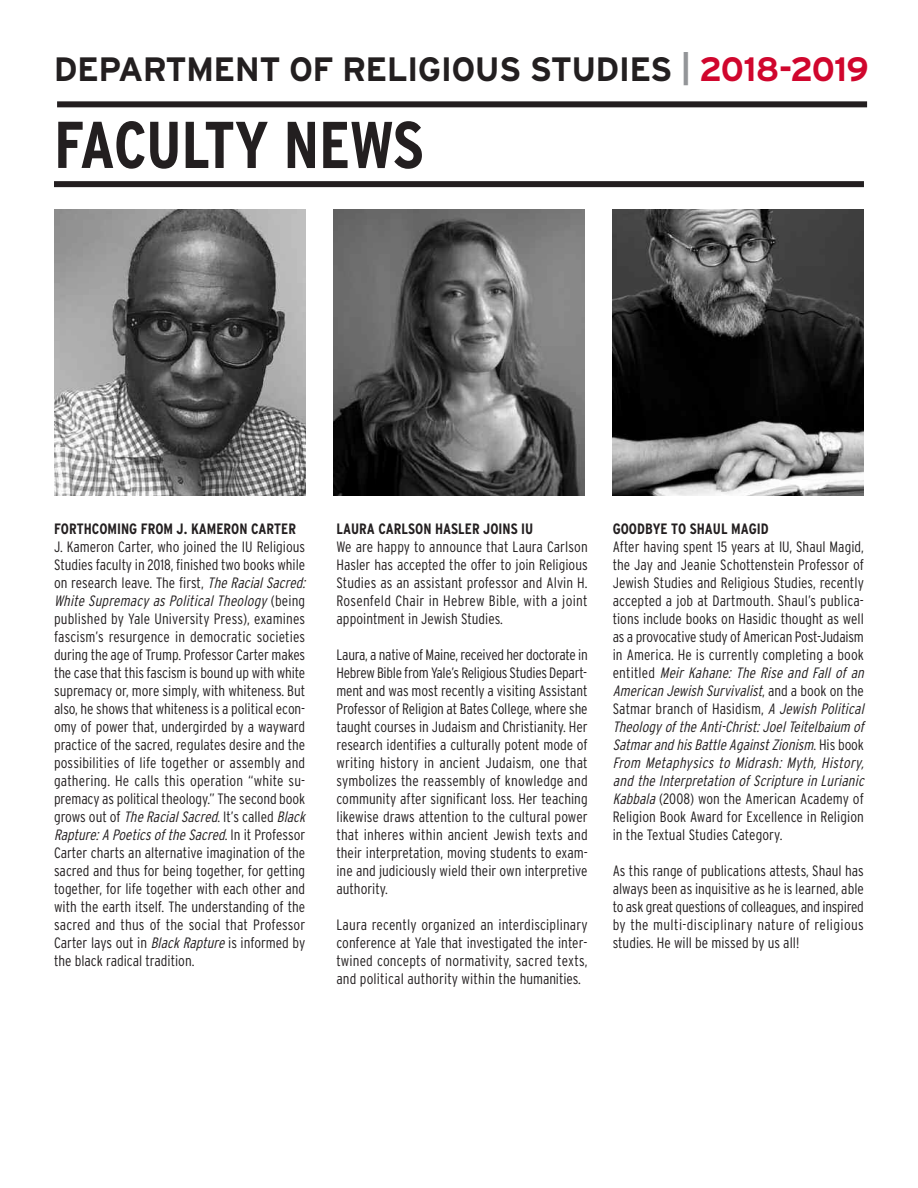
<style>
.page{position:relative;width:918px;height:1188px;background:#fff}
.page>*{position:absolute;margin:0;border:0;box-sizing:border-box;transform-origin:0 0}
.t1{font:700 condensed 66px "Interstate";letter-spacing:-.01em;color:#231f20}
.t2{font:700 33.75px "Interstate";letter-spacing:-.02em;color:#231f20}
.t3{font:300 condensed 15px/18px "Interstate";color:#231f20;text-align:justify}
.t4{font:700 condensed 15px "Interstate";color:#231f20}
.s1{color:#939598}
.s2{color:#d0062d}
.s3{font-style:italic}
</style>
<div class="page">
<div style="left:57px;top:101px;width:810px;height:6px;background:#231f20"></div>
<div style="left:54px;top:181px;width:810px;height:6px;background:#231f20"></div>
<img style="left:333px;top:209px;width:252px;height:286px">
<img style="left:613px;top:209px;width:251px;height:286px">
<img style="left:54px;top:209px;width:251px;height:286px">
<h2 class="t2" style="left:54px;top:50px;width:817px">DEPARTMENT OF RELIGIOUS STUDIES <span class="s1">|</span> <span class="s2">2018-2019</span></h2>
<h1 class="t1" style="left:54px;top:107px;width:371px">FACULTY NEWS</h1>
<p class="t4" style="left:54px;top:520px;width:243px">FORTHCOMING FROM J. KAMERON CARTER</p>
<p class="t3" style="left:54px;top:538px;width:255px;text-align:left">J. Kameron Carter, who joined the IU Religious Studies faculty in 2018, finished two books while on research leave. The first, <span class="s3">TheRacialSacred:<br>White Supremacy as Political Theology</span> ( b e i n g published by Yale University Press), examines fascism’s resurgence in democratic societies during the age of Trump. Professor Carter makes the case that this fascism is bound up with white supremacy or, more simply, with whiteness. But also, he shows that whiteness is a political econ&shy;omy of power that, undergirded by a wayward practice of the sacred, regulates desire and the possibilities of life together or assembly and gathering. He calls this operation “white su&shy;premacy as political theology.” The second book grows out of <span class="s3">TheRacialSacred</span>. It’s called <span class="s3">Black Rapture: A Poetics of the Sacred</span>. I n i t P rofesso r Carter charts an alternative imagination of the sacred and thus for being together, for getting together, for life together with each other and with the earth itself. The understanding of the sacred and thus of the social that Professor Carter lays out in <span class="s3">BlackRapture</span>is informed by the black radical tradition.</p>
<p class="t4" style="left:336px;top:520px;width:198px">LAURA CARLSON HASLER JOINS IU</p>
<p class="t3" style="left:336px;top:538px;width:253px">We are happy to announce that Laura Carlson Hasler has accepted the offer to join Religious Studies as an assistant professor and Alvin H.<br>Rosenfeld Chair in Hebrew Bible, with a joint appointment in Jewish Studies.</p>
<p class="t3" style="left:336px;top:646px;width:253px">Laura, a native of Maine, received her doctorate in Hebrew Bible from Yale’s Religious Studies Depart&shy;ment and was most recently a visiting Assistant Professor of Religion at Bates College, where she taught courses in Judaism and Christianity. Her research identifies a culturally potent mode of writing history in ancient Judaism, one that symbolizes the reassembly of knowledge and community after significant loss. Her teaching likewise draws attention to the cultural power that inheres within ancient Jewish texts and their interpretation, moving students to exam&shy;ine and judiciously wield their own interpretive authority.</p>
<p class="t3" style="left:336px;top:916px;width:253px">Laura recently organized an interdisciplinary conference at Yale that investigated the inter&shy;twined concepts of normativity, sacred texts, and political authority within the humanities.</p>
<p class="t4" style="left:613px;top:520px;width:158px">GOODBYE TO SHAUL MAGID</p>
<p class="t3" style="left:613px;top:538px;width:255px;text-align:left">After having spent 15 years at IU, Shaul Magid, the Jay and Jeanie Schottenstein Professor of Jewish Studies and Religious Studies, recently accepted a job at Dartmouth. Shaul’s publica&shy;tions include books on Hasidic thought as well as a provocative study of American Post-Judaism in America. He is currently completing a book e n t i t l e d <span class="s3">Meir Kahane: The Rise and Fall of an American Jewish Survivalist</span>, a n d a b o o k o n t h e Satmar branch of Hasidism, <span class="s3">AJewishPolitical Theology of the Anti-Christ: Joel Teitelbaium of Satmar and his Battle Against Zionism</span>. H i s book <span class="s3">From Metaphysics to Midrash: Myth, History, and the Interpretation of Scripture in Lurianic Kabbala</span>(2008) won the American Academy of Religion Book Award for Excellence in Religion in the Textual Studies Category.</p>
<p class="t3" style="left:613px;top:862px;width:253px">As this range of publications attests, Shaul has always been as inquisitive as he is learned, able to ask great questions of colleagues, and inspired by the multi-disciplinary nature of religious studies. He will be missed by us all!</p>
</div>
